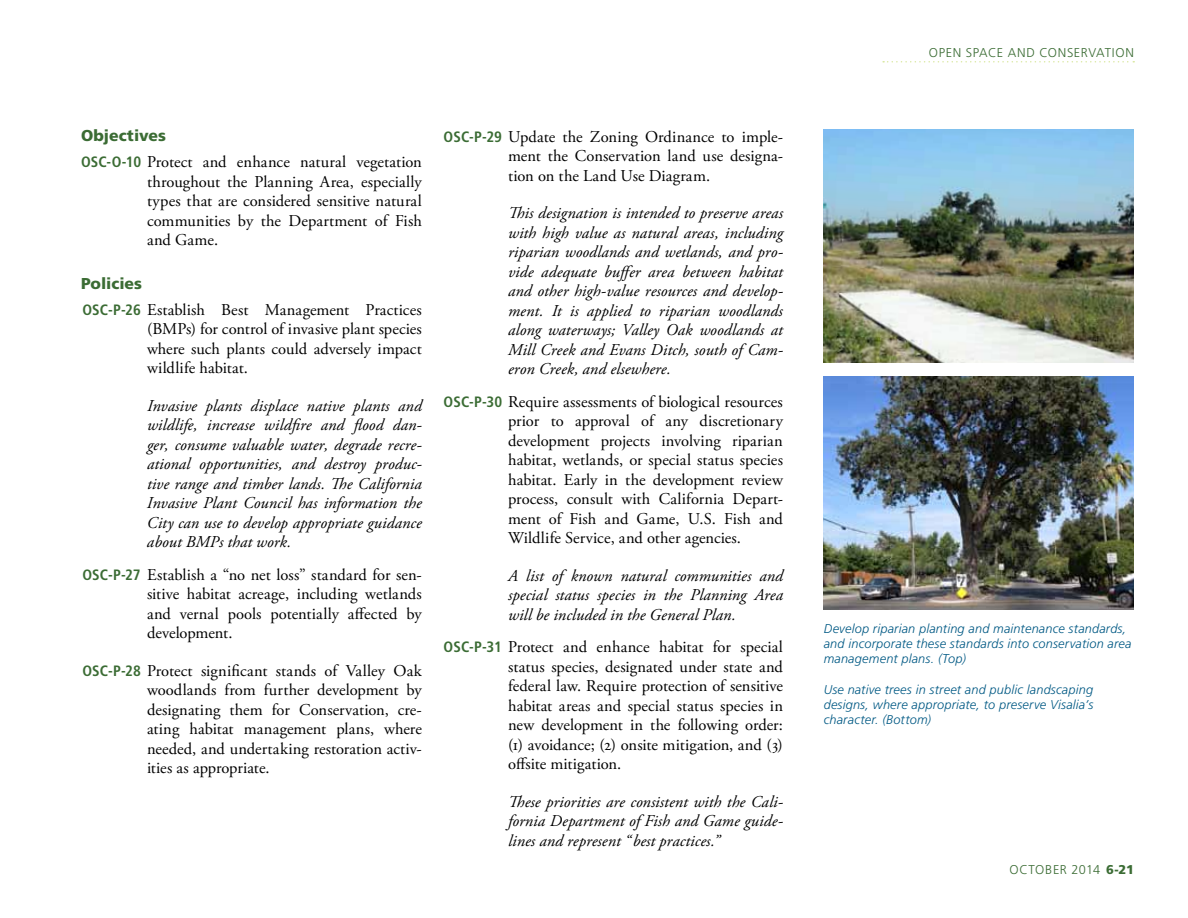
<style>
.page{position:relative;width:1188px;height:918px;background:#fff}
.page>*{position:absolute;margin:0;border:0;box-sizing:border-box;transform-origin:0 0}
.t1{font:16.5px/19.5px "Adobe Garamond Pro";color:#000;text-align:justify}
.t2{font:italic 16.5px/19.5px "Adobe Garamond Pro";letter-spacing:.005em;color:#000;text-align:justify}
.t3{font:900 15.75px "Frutiger LT Std";letter-spacing:-.005em;color:#3b6c34}
.t4{font:italic 300 12.75px/15.3px "Frutiger LT Std";letter-spacing:.015em;color:#005984}
.t5{font:300 12.75px "Frutiger LT Std";letter-spacing:.045em;color:#3b6c34}
.t6{font:900 12.75px "Frutiger LT Std";color:#3b6c34}
.s1{font-family:"Frutiger LT Std";font-weight:700;font-stretch:condensed;font-size:15px;color:#3b6c34}
</style>
<div class="page">
<svg style="left:883px;top:61px;width:251px;height:2px"></svg>
<img style="left:824px;top:130px;width:310px;height:232px">
<img style="left:824px;top:377px;width:310px;height:233px">
<p class="t3" style="left:81px;top:126px;width:87px">Objectives</p>
<p class="t1" style="left:147px;top:153px;width:276px;text-indent:-66px"><span class="s1">OSC-O-10</span> Protect and enhance natural vegetation throughout the Planning Area, especially types that are considered sensitive natural communities by the Department of Fish and Game.</p>
<p class="t3" style="left:81px;top:274px;width:63px">Policies</p>
<p class="t1" style="left:147px;top:300px;width:276px;text-indent:-64px"><span class="s1">OSC-P-26</span> Establish Best Management Practices (BMPs) for control of invasive plant species where such plants could adversely impact wildlife habitat.</p>
<p class="t2" style="left:147px;top:396px;width:276px">Invasive plants displace native plants and wildlife, increase wildfire and flood dan&shy;ger, consume valuable water, degrade recre&shy;ational opportunities, and destroy produc&shy;tive range and timber lands. The California Invasive Plant Council has information the City can use to develop appropriate guidance about BMPs that work.</p>
<p class="t1" style="left:147px;top:565px;width:276px;text-indent:-64px"><span class="s1">OSC-P-27</span> Establish a “no net loss” standard for sen&shy;sitive habitat acreage, including wetlands and vernal pools potentially affected by development.</p>
<p class="t1" style="left:147px;top:661px;width:276px;text-indent:-64px"><span class="s1">OSC-P-28</span> Protect significant stands of Valley Oak woodlands from further development by designating them for Conservation, cre&shy;ating habitat management plans, where needed, and undertaking restoration activ&shy;ities as appropriate.</p>
<p class="t1" style="left:508px;top:127px;width:276px;text-indent:-64px"><span class="s1">OSC-P-29</span> Update the Zoning Ordinance to imple&shy;ment the Conservation land use designa&shy;tion on the Land Use Diagram.</p>
<p class="t2" style="left:508px;top:204px;width:276px">This designation is intended to preserve areas with high value as natural areas, including riparian woodlands and wetlands, and pro&shy;vide adequate buffer area between habitat and other high-value resources and develop&shy;ment. It is applied to riparian woodlands along waterways; Valley Oak woodlands at Mill Creek and Evans Ditch, south of Cam&shy;eron Creek, and elsewhere.</p>
<p class="t1" style="left:508px;top:392px;width:276px;text-indent:-64px"><span class="s1">OSC-P-30</span> Require assessments of biological resources prior to approval of any discretionary development projects involving riparian habitat, wetlands, or special status species habitat. Early in the development review process, consult with California Depart&shy;ment of Fish and Game, U.S. Fish and Wildlife Service, and other agencies.</p>
<p class="t2" style="left:508px;top:566px;width:276px">A list of known natural communities and special status species in the Planning Area will be included in the General Plan.</p>
<p class="t1" style="left:508px;top:638px;width:276px;text-indent:-64px"><span class="s1">OSC-P-31</span> Protect and enhance habitat for special status species, designated under state and federal law. Require protection of sensitive habitat areas and special status species in new development in the following order: (1) avoidance; (2) onsite mitigation, and (3) offsite mitigation.</p>
<p class="t2" style="left:508px;top:792px;width:276px">These priorities are consistent with the Cali&shy;fornia Department of Fish and Game guide&shy;lines and represent “best practices.”</p>
<p class="t5" style="left:929px;top:45px;width:207px">OPEN SPACE AND CONSERVATION</p>
<p class="t4" style="left:824px;top:621px;width:309px">Develop riparian planting and maintenance standards, and incorporate these standards into conservation area management plans. (Top)</p>
<p class="t4" style="left:824px;top:682px;width:271px;text-align:justify">Use native trees in street and public landscaping designs, where appropriate, to preserve Visalia’s character. (Bottom)</p>
<p class="t5" style="left:1009px;top:862px;width:92px">OCTOBER 2014</p>
<p class="t6" style="left:1106px;top:862px;width:29px">6-21</p>
</div>
